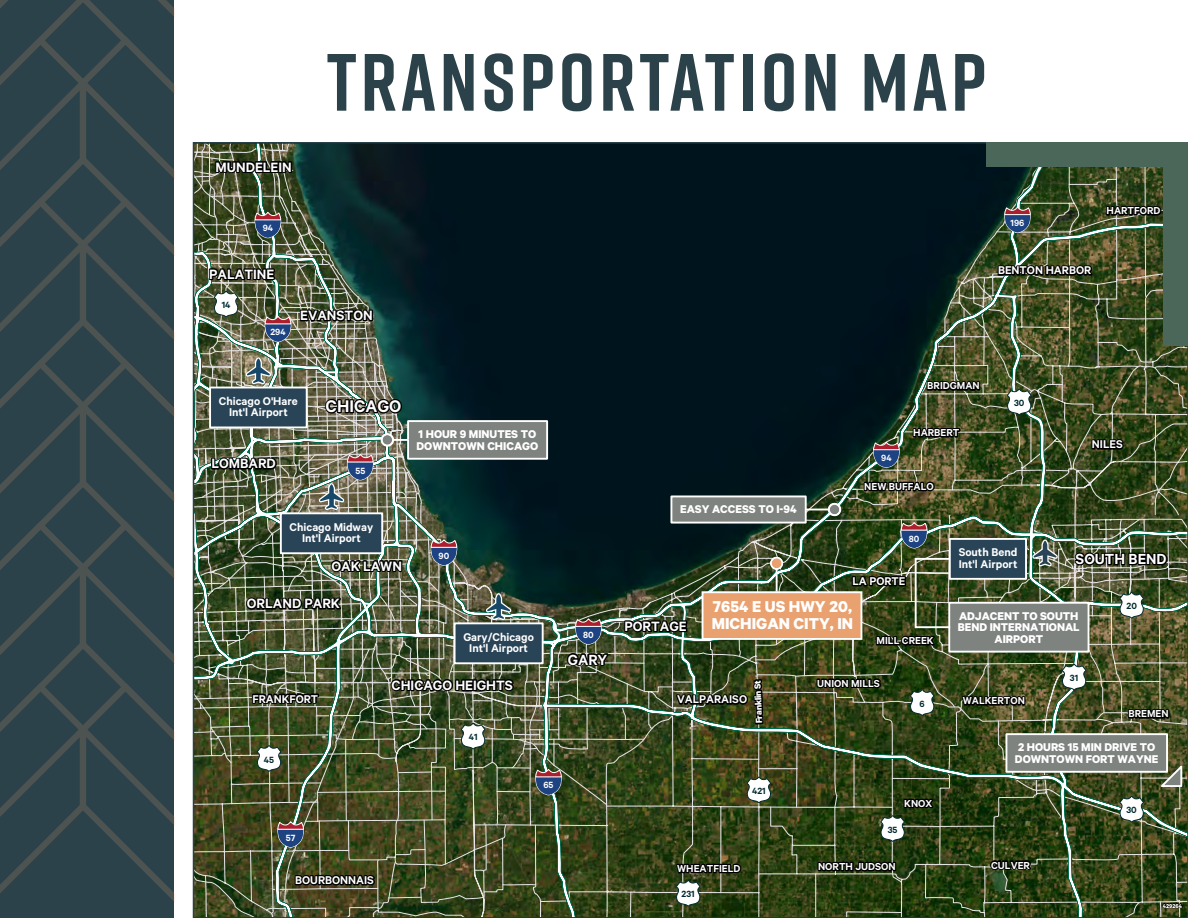
<style>
.page{position:relative;width:1188px;height:918px;background:#fff}
.page>*{position:absolute;margin:0;border:0;box-sizing:border-box;transform-origin:0 0}
.t1{font:700 81px "Rift";letter-spacing:.05em;color:#2b424a}
.t2{font:600 19.05px "Calibre";color:#fff}
.t3{font:700 17.7px/16.5px "Calibre";color:#fff}
.t4{font:600 16.5px "Calibre";color:#fff}
.t5{font:600 15.15px "Calibre";color:#fff}
.t6{font:600 12.6px/11.4px "Calibre";color:#fff;text-align:center}
.t7{font:700 12.6px/11.4px "Calibre";color:#fff}
.t8{font:600 11.4px "Calibre";color:#fff}
.t9{font:600 10.2px "Calibre";color:#012a2d}
.t10{font:600 10.2px "Calibre";color:#fff}
.t11{font:700 10.2px "Calibre";color:#fff}
.t12{font:700 6.3px "Calibre";color:#fff}
</style>
<div class="page">
<img style="left:196px;top:145px;width:989px;height:770px">
<div style="left:1164px;top:144px;width:24px;height:202px;background:#4b6759"></div>
<div style="left:986px;top:143px;width:202px;height:24px;background:#4b6759"></div>
<svg style="left:0;top:0;width:174px;height:918px;background:#2f444a"></svg>
<h1 class="t1" style="left:327px;top:24px;width:661px">TRANSPORTATION MAP</h1>
<p class="t5" style="left:216px;top:158px;width:78px">MUNDELEIN</p>
<p class="t10" style="left:263px;top:222px;width:12px">94</p>
<p class="t5" style="left:209px;top:265px;width:67px">PALATINE</p>
<p class="t9" style="left:222px;top:299px;width:10px">14</p>
<p class="t10" style="left:270px;top:326px;width:17px">294</p>
<p class="t5" style="left:300px;top:306px;width:74px">EVANSTON</p>
<p class="t6" style="left:219px;top:395px;width:81px">Chicago O'Hare<br>Int'l Airport</p>
<p class="t5" style="left:211px;top:455px;width:66px">LOMBARD</p>
<h2 class="t2" style="left:326px;top:395px;width:77px">CHICAGO</h2>
<p class="t10" style="left:355px;top:464px;width:11px">55</p>
<p class="t7" style="left:417px;top:428px;width:123px">1 HOUR 9 MINUTES TO<br>DOWNTOWN CHICAGO</p>
<p class="t6" style="left:290px;top:521px;width:85px">Chicago Midway<br>Int'l Airport</p>
<p class="t7" style="left:680px;top:503px;width:118px">EASY ACCESS TO I-94</p>
<p class="t10" style="left:1011px;top:217px;width:15px">196</p>
<p class="t6" style="left:998px;top:264px;width:95px">BENTON HARBOR</p>
<p class="t8" style="left:1107px;top:204px;width:55px">HARTFORD</p>
<p class="t8" style="left:927px;top:379px;width:54px">BRIDGMAN</p>
<p class="t10" style="left:881px;top:452px;width:12px">94</p>
<p class="t8" style="left:913px;top:426px;width:48px">HARBERT</p>
<p class="t8" style="left:864px;top:480px;width:71px">NEW BUFFALO</p>
<p class="t10" style="left:909px;top:532px;width:12px">80</p>
<p class="t9" style="left:1014px;top:397px;width:12px">30</p>
<p class="t6" style="left:1092px;top:438px;width:32px">NILES</p>
<p class="t5" style="left:332px;top:557px;width:72px">OAK LAWN</p>
<p class="t5" style="left:247px;top:595px;width:95px">ORLAND PARK</p>
<p class="t10" style="left:439px;top:550px;width:12px">90</p>
<p class="t6" style="left:463px;top:631px;width:72px">Gary/Chicago<br>Int'l Airport</p>
<p class="t10" style="left:583px;top:629px;width:12px">80</p>
<h3 class="t4" style="left:568px;top:650px;width:41px">GARY</h3>
<p class="t5" style="left:624px;top:617px;width:64px">PORTAGE</p>
<p class="t6" style="left:852px;top:575px;width:55px">LA PORTE</p>
<h3 class="t3" style="left:712px;top:598px;width:143px">7654 E US HWY 20,<br>MICHIGAN CITY, IN</h3>
<p class="t8" style="left:877px;top:634px;width:59px">MILL CREEK</p>
<p class="t11" style="left:753px;top:724px;width:45px;rotate:-92deg">Franklin St</p>
<p class="t5" style="left:392px;top:676px;width:123px">CHICAGO HEIGHTS</p>
<p class="t6" style="left:252px;top:693px;width:67px">FRANKFORT</p>
<p class="t6" style="left:677px;top:693px;width:72px">VALPARAISO</p>
<p class="t9" style="left:264px;top:753px;width:12px">45</p>
<p class="t10" style="left:286px;top:832px;width:11px">57</p>
<p class="t6" style="left:295px;top:874px;width:80px">BOURBONNAIS</p>
<p class="t9" style="left:469px;top:731px;width:10px">41</p>
<p class="t10" style="left:543px;top:779px;width:12px">65</p>
<p class="t9" style="left:752px;top:785px;width:15px">421</p>
<p class="t8" style="left:677px;top:862px;width:65px">WHEATFIELD</p>
<p class="t9" style="left:682px;top:888px;width:15px">231</p>
<p class="t8" style="left:817px;top:676px;width:64px">UNION MILLS</p>
<p class="t9" style="left:920px;top:698px;width:7px">6</p>
<p class="t8" style="left:904px;top:797px;width:29px">KNOX</p>
<p class="t9" style="left:888px;top:823px;width:11px">35</p>
<p class="t8" style="left:818px;top:860px;width:79px">NORTH JUDSON</p>
<p class="t6" style="left:959px;top:546px;width:60px;text-align:left">South Bend<br>Int'l Airport</p>
<h3 class="t4" style="left:1076px;top:549px;width:93px">SOUTH BEND</h3>
<p class="t9" style="left:1126px;top:600px;width:12px">20</p>
<p class="t7" style="left:958px;top:610px;width:123px;text-align:center">ADJACENT TO SOUTH<br>BEND INTERNATIONAL<br>AIRPORT</p>
<p class="t8" style="left:963px;top:694px;width:64px">WALKERTON</p>
<p class="t9" style="left:1070px;top:672px;width:10px">31</p>
<p class="t8" style="left:1129px;top:707px;width:42px">BREMEN</p>
<p class="t7" style="left:1015px;top:741px;width:145px">2 HOURS 15 MIN DRIVE TO<br>DOWNTOWN FORT WAYNE</p>
<p class="t8" style="left:991px;top:858px;width:40px">CULVER</p>
<p class="t9" style="left:1127px;top:804px;width:12px">30</p>
<p class="t12" style="left:1163px;top:902px;width:21px">429264</p>
</div>
